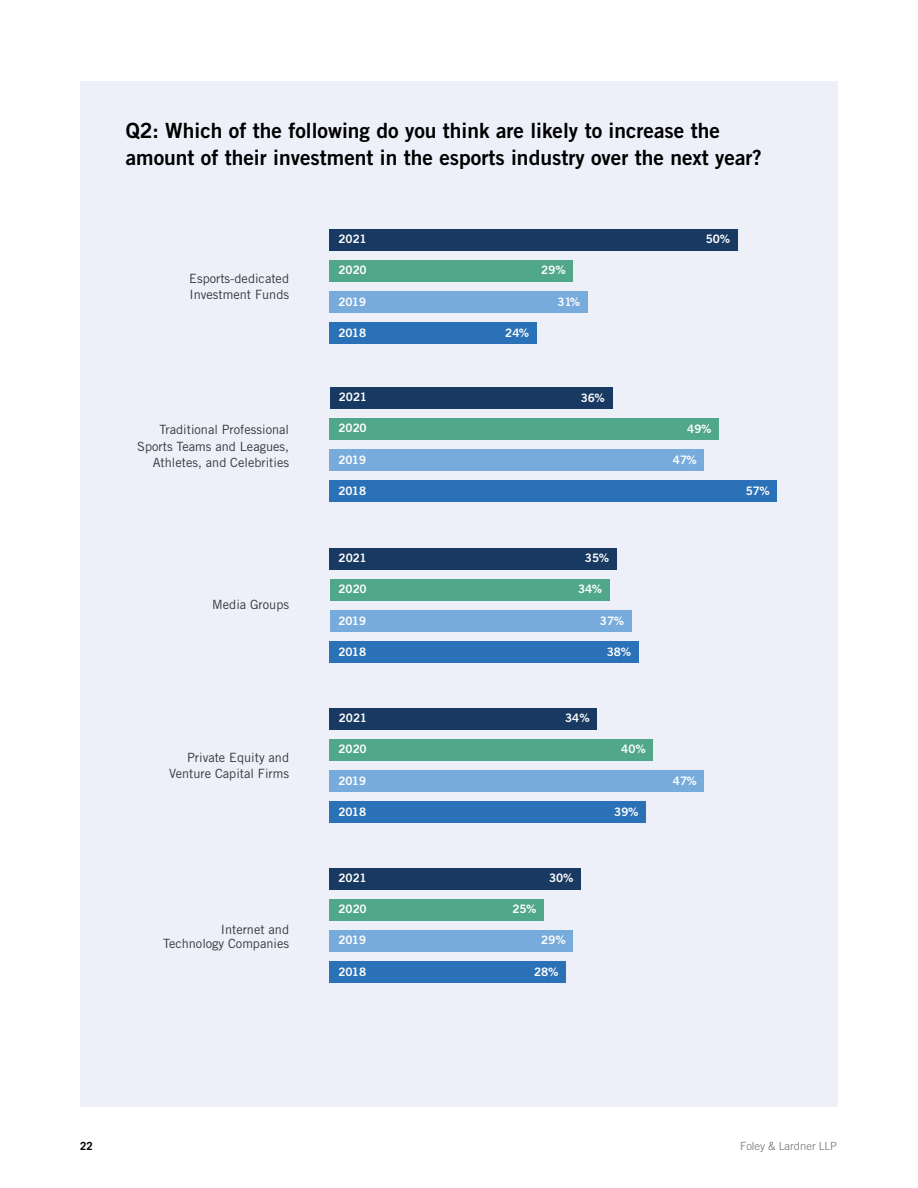
<style>
.page{position:relative;width:918px;height:1188px;background:#fff}
.page>*{position:absolute;margin:0;border:0;box-sizing:border-box;transform-origin:0 0}
.t1{font:21px/27px "Trade Gothic LT Std Bd 2";color:#000}
.t2{font:12.75px/16.5px "Trade Gothic LT Std";color:#363639;text-align:right}
.t3{font:11.7px "Trade Gothic LT Std Bd 2";color:#fff}
.t4{font:300 11.25px "Trade Gothic LT Std";color:#6e6f72}
.t5{font:700 11.25px "Trade Gothic LT Std";color:#000}
</style>
<div class="page">
<div style="left:80px;top:81px;width:758px;height:1026px;background:#eef0f9"></div>
<div style="left:330px;top:291px;width:258px;height:22px;background:#77abdc"></div>
<div style="left:330px;top:260px;width:243px;height:22px;background:#50a789"></div>
<div style="left:330px;top:229px;width:408px;height:22px;background:#183961"></div>
<div style="left:330px;top:322px;width:207px;height:22px;background:#2b71b8"></div>
<div style="left:330px;top:480px;width:447px;height:22px;background:#2b71b8"></div>
<div style="left:330px;top:449px;width:374px;height:22px;background:#77abdc"></div>
<div style="left:330px;top:418px;width:389px;height:22px;background:#50a789"></div>
<div style="left:330px;top:387px;width:282px;height:22px;background:#183961"></div>
<div style="left:330px;top:642px;width:309px;height:21px;background:#2b71b8"></div>
<div style="left:330px;top:610px;width:301px;height:22px;background:#77abdc"></div>
<div style="left:330px;top:579px;width:280px;height:22px;background:#50a789"></div>
<div style="left:330px;top:548px;width:287px;height:22px;background:#183961"></div>
<div style="left:330px;top:801px;width:316px;height:22px;background:#2b71b8"></div>
<div style="left:330px;top:770px;width:374px;height:22px;background:#77abdc"></div>
<div style="left:330px;top:739px;width:323px;height:22px;background:#50a789"></div>
<div style="left:330px;top:708px;width:267px;height:22px;background:#183961"></div>
<div style="left:330px;top:961px;width:236px;height:22px;background:#2b71b8"></div>
<div style="left:330px;top:930px;width:243px;height:22px;background:#77abdc"></div>
<div style="left:330px;top:899px;width:214px;height:22px;background:#50a789"></div>
<div style="left:330px;top:868px;width:251px;height:21px;background:#183961"></div>
<h1 class="t1" style="left:126px;top:117px;width:638px">Q2: Which of the following do you think are likely to increase the amount of their investment in the esports industry over the next year?</h1>
<p class="t2" style="left:189px;top:270px;width:101px;text-align:left">Esports-dedicated<br>Investment Funds</p>
<p class="t2" style="left:137px;top:421px;width:153px">Traditional Professional<br>Sports Teams and Leagues,<br>Athletes, and Celebrities</p>
<p class="t2" style="left:212px;top:596px;width:78px">Media Groups</p>
<p class="t2" style="left:169px;top:749px;width:121px">Private Equity and<br>Venture Capital Firms</p>
<p class="t2" style="left:163px;top:923px;width:127px;line-height:13.5px">Internet and<br>Technology Companies</p>
<p class="t3" style="left:338px;top:232px;width:30px">2021</p>
<p class="t3" style="left:706px;top:232px;width:26px">50%</p>
<p class="t3" style="left:338px;top:263px;width:30px">2020</p>
<p class="t3" style="left:541px;top:263px;width:26px">29%</p>
<p class="t3" style="left:338px;top:294px;width:29px">2019</p>
<p class="t3" style="left:557px;top:294px;width:24px">31%</p>
<p class="t3" style="left:338px;top:326px;width:29px">2018</p>
<p class="t3" style="left:505px;top:326px;width:26px">24%</p>
<p class="t3" style="left:339px;top:390px;width:30px">2021</p>
<p class="t3" style="left:581px;top:390px;width:26px">36%</p>
<p class="t3" style="left:338px;top:421px;width:30px">2020</p>
<p class="t3" style="left:687px;top:421px;width:26px">49%</p>
<p class="t3" style="left:338px;top:452px;width:29px">2019</p>
<p class="t3" style="left:673px;top:452px;width:25px">47%</p>
<p class="t3" style="left:338px;top:484px;width:29px">2018</p>
<p class="t3" style="left:746px;top:484px;width:26px">57%</p>
<p class="t3" style="left:339px;top:551px;width:30px">2021</p>
<p class="t3" style="left:585px;top:551px;width:26px">35%</p>
<p class="t3" style="left:338px;top:582px;width:30px">2020</p>
<p class="t3" style="left:578px;top:582px;width:26px">34%</p>
<p class="t3" style="left:338px;top:613px;width:29px">2019</p>
<p class="t3" style="left:600px;top:613px;width:26px">37%</p>
<p class="t3" style="left:338px;top:645px;width:29px">2018</p>
<p class="t3" style="left:607px;top:645px;width:26px">38%</p>
<p class="t3" style="left:339px;top:711px;width:30px">2021</p>
<p class="t3" style="left:565px;top:711px;width:26px">34%</p>
<p class="t3" style="left:338px;top:742px;width:30px">2020</p>
<p class="t3" style="left:621px;top:742px;width:26px">40%</p>
<p class="t3" style="left:338px;top:773px;width:29px">2019</p>
<p class="t3" style="left:673px;top:773px;width:25px">47%</p>
<p class="t3" style="left:338px;top:805px;width:29px">2018</p>
<p class="t3" style="left:614px;top:805px;width:26px">39%</p>
<p class="t3" style="left:338px;top:870px;width:30px">2021</p>
<p class="t3" style="left:549px;top:870px;width:26px">30%</p>
<p class="t3" style="left:338px;top:901px;width:30px">2020</p>
<p class="t3" style="left:512px;top:901px;width:26px">25%</p>
<p class="t3" style="left:338px;top:933px;width:29px">2019</p>
<p class="t3" style="left:541px;top:933px;width:26px">29%</p>
<p class="t3" style="left:338px;top:965px;width:29px">2018</p>
<p class="t3" style="left:534px;top:965px;width:26px">28%</p>
<p class="t5" style="left:80px;top:1139px;width:14px">22</p>
<p class="t4" style="left:740px;top:1139px;width:98px">Foley &amp; Lardner LLP</p>
</div>
